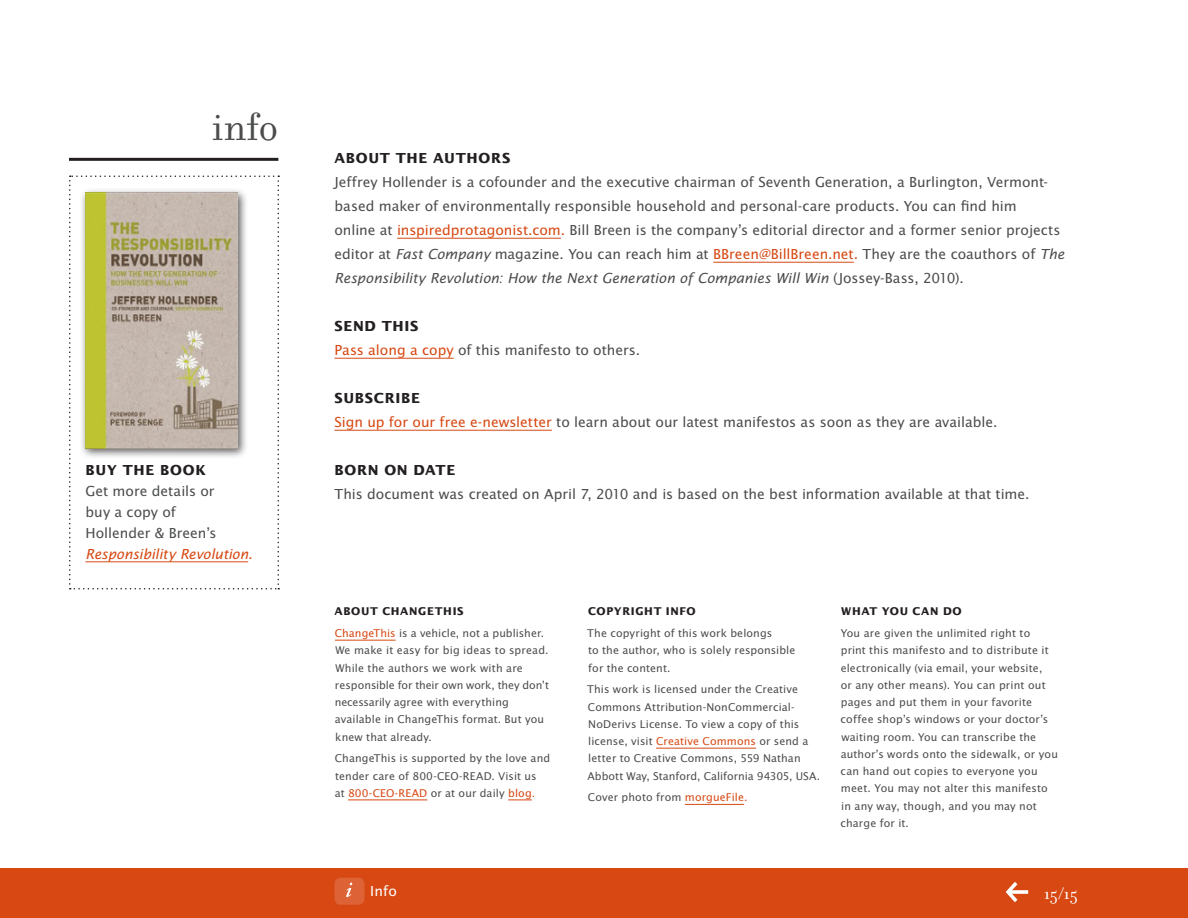
<style>
.page{position:relative;width:1188px;height:918px;background:#fff}
.page>*{position:absolute;margin:0;border:0;box-sizing:border-box;transform-origin:0 0}
.t1{font:42px "Filosofia OT";color:#4b4c4d}
.t2{font:18px "Filosofia OT";color:#fff}
.t3{font:15px/24px "Lucida Sans EFOP";color:#4b4c4d}
.t4{font:700 15px "Lucida Sans EFOP";letter-spacing:.05em;color:#231f20}
.t5{font:italic 15px "Lucida Sans EFOP";letter-spacing:-.01em;color:#d74812}
.t6{font:15px "Lucida Sans EFOP";color:#fff}
.t7{font:11.7px/17.2px "Lucida Sans EFOP";letter-spacing:.01em;color:#4b4c4d}
.t8{font:700 11.7px "Lucida Sans EFOP";letter-spacing:.055em;color:#231f20}
.s1{color:#d74812}
.s2{font-style:italic}
.s3{font-weight:700;color:#231f20}
</style>
<div class="page">
<div style="left:0;top:869px;width:1188px;height:49px;background:#d74812"></div>
<div style="left:334px;top:878px;width:30px;height:27px;background:#dd6336;border-radius:6px"></div>
<svg style="left:346px;top:883px;width:6px;height:14px"></svg>
<svg style="left:1006px;top:882px;width:22px;height:20px"></svg>
<hr style="left:397px;top:238px;width:164px;height:1px;background:#d74812">
<hr style="left:713px;top:262px;width:141px;height:1px;background:#d74812">
<hr style="left:334px;top:358px;width:120px;height:1px;background:#d74812">
<hr style="left:334px;top:430px;width:218px;height:1px;background:#d74812">
<hr style="left:69px;top:158px;width:209px;height:3px;background:#231f20">
<svg style="left:69px;top:176px;width:210px;height:414px"></svg>
<hr style="left:86px;top:561px;width:162px;height:1px;background:#d74812">
<hr style="left:335px;top:640px;width:61px;height:1px;background:#d74812">
<hr style="left:348px;top:800px;width:79px;height:1px;background:#d74812">
<svg style="left:508px;top:800px;width:24px;height:1px"></svg>
<hr style="left:656px;top:748px;width:100px;height:1px;background:#d74812">
<hr style="left:685px;top:804px;width:59px;height:1px;background:#d74812">
<div style="left:79px;top:187px;width:169px;height:272px;background:#231f20;opacity:.75"></div>
<img style="left:85px;top:193px;width:153px;height:256px">
<h1 class="t1" style="left:212px;top:103px;width:68px">info</h1>
<p class="t4" style="left:86px;top:461px;width:122px">BUY THE BOOK</p>
<p class="t3" style="left:86px;top:481px;width:133px;line-height:21px">Get more details or buy a copy of<br>Hollender &amp; Breen’s</p>
<p class="t5" style="left:86px;top:545px;width:169px">Responsibility Revolution.</p>
<p class="t4" style="left:334px;top:150px;width:177px">ABOUT THE AUTHORS</p>
<p class="t3" style="left:334px;top:171px;width:731px">Jeffrey Hollender is a cofounder and the executive chairman of Seventh Generation, a Burlington, Vermont&shy;based maker of environmentally responsible household and personal-care products. You can find him<br>online at <span class="s1">inspiredprotagonist.com.</span> Bill Breen is the company’s editorial director and a former senior projects editor at <span class="s2">Fast Company</span> magazine. You can reach him at <span class="s1">BBreen@BillBreen.net.</span> They are the coauthors of <span class="s2">The Responsibility Revolution: How the Next Generation of Companies Will Win</span> (Jossey-Bass, 2010).</p>
<p class="t3" style="left:334px;top:315px;width:307px"><span class="s3">SEND THIS<br></span><span class="s1">Pass along a copy</span> of this manifesto to others.</p>
<p class="t3" style="left:334px;top:387px;width:664px"><span class="s3">SUBSCRIBE<br></span><span class="s1">Sign up for our free e-newsletter</span> to learn about our latest manifestos as soon as they are available.</p>
<p class="t4" style="left:334px;top:462px;width:91px">BORN ON DAT</p>
<p class="t4" style="left:446px;top:462px;width:10px">E</p>
<p class="t3" style="left:334px;top:483px;width:697px">This document was created on April 7, 2010 and is based on the best information available at that time.</p>
<p class="t7" style="left:334px;top:601px;width:211px;line-height:21.8px"><span class="s3">ABOUT CHANGETHIS<br></span><span class="s1">ChangeThis</span> is a vehicle, not a publisher.</p>
<p class="t7" style="left:335px;top:642px;width:216px">We make it easy for big ideas to spread.<br>While the authors we work with are responsible for their own work, they don’t necessarily agree with everything available in ChangeThis format. But you knew that already.</p>
<p class="t7" style="left:335px;top:750px;width:217px">ChangeThis is supported by the love and tender care of 800-CEO-READ. Visit us<br>at <span class="s1">800-CEO-READ</span> or at our daily <span class="s1">blog.</span></p>
<p class="t8" style="left:588px;top:605px;width:109px">COPYRIGHT INFO</p>
<p class="t7" style="left:587px;top:625px;width:210px">The copyright of this work belongs<br>to the author, who is solely responsible for the content.</p>
<p class="t7" style="left:587px;top:681px;width:234px">This work is licensed under the Creative Commons Attribution-NonCommercial-NoDerivs License. To view a copy of this license, visit <span class="s1">Creative Commons</span> or send a letter to Creative Commons, 559 Nathan Abbott Way, Stanford, California 94305, USA.</p>
<p class="t7" style="left:588px;top:789px;width:161px">Cover photo from <span class="s1">morgueFile.</span></p>
<p class="t8" style="left:841px;top:605px;width:50px">WHAT YOU</p>
<p class="t8" style="left:913px;top:605px;width:50px">CAN DO</p>
<p class="t7" style="left:841px;top:625px;width:219px">You are given the unlimited right to print this manifesto and to distribute it electronically (via email, your website,<br>or any other means). You can print out pages and put them in your favorite coffee shop’s windows or your doctor’s waiting room. You can transcribe the author’s words onto the sidewalk, or you can hand out copies to everyone you meet. You may not alter this manifesto in any way, though, and you may not charge for it.</p>
<p class="t6" style="left:370px;top:883px;width:28px">Info</p>
<h2 class="t2" style="left:1044px;top:884px;width:35px">15/15</h2>
</div>
